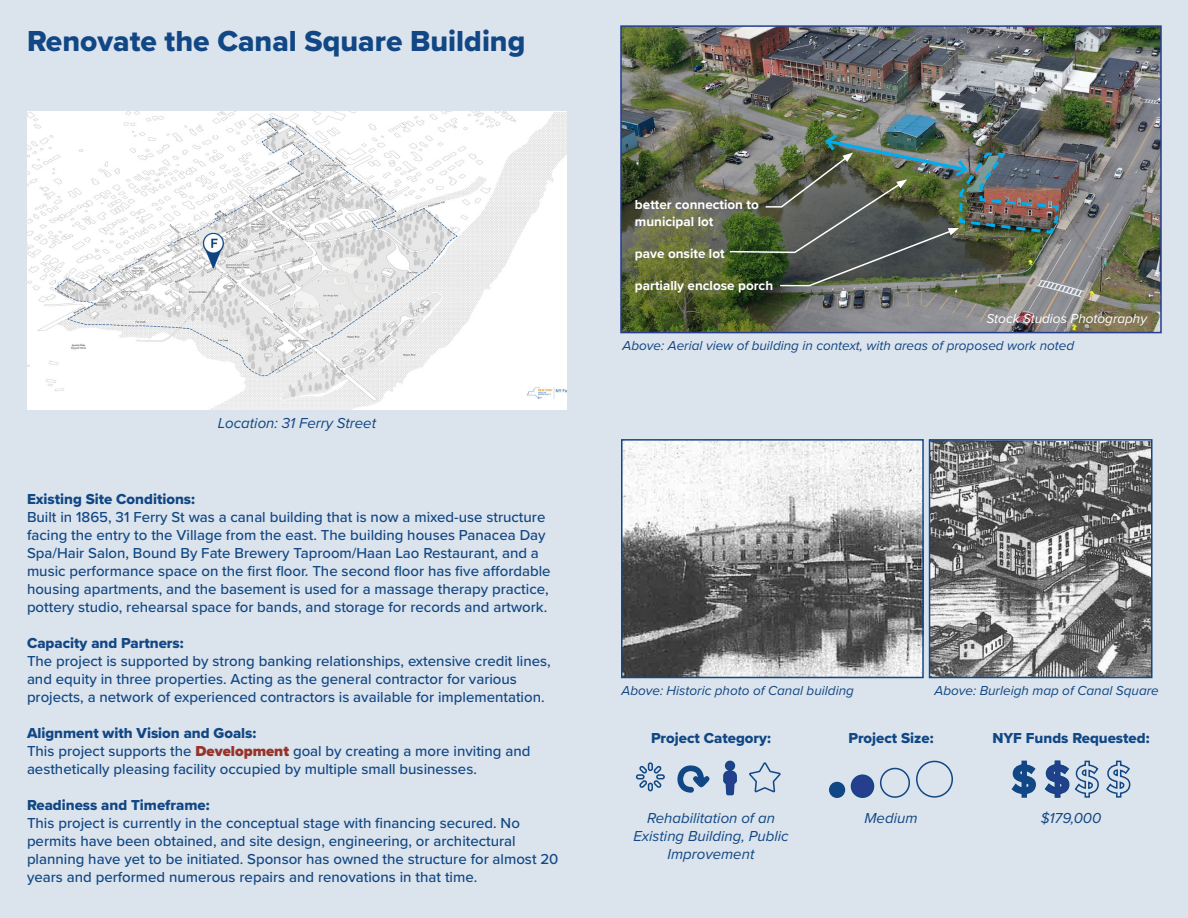
<style>
.page{position:relative;width:1188px;height:918px;background:#dbe3ec}
.page>*{position:absolute;margin:0;border:0;box-sizing:border-box;transform-origin:0 0}
.t1{font:30px "Proxima Nova Extrabld";color:#114784}
.t2{font:500 15px/18px "Proxima Nova";color:#114784}
.t3{font:15px "Proxima Nova Extrabld";color:#114784}
.t4{font:italic 15px/18px "Proxima Nova";color:#104784;text-align:center}
.t5{font:15px "Proxima Nova Extrabld";color:#104784}
.t6{font:italic 13.5px "Proxima Nova";color:#114784}
.t7{font:700 13.5px/16.2px "Proxima Nova";color:#fff}
.t8{font:italic 13.5px "Proxima Nova";color:#104784}
.t9{font:italic 13.5px "Proxima Nova";color:#fff}
.s1{font-weight:900;color:#95342a}
</style>
<div class="page">
<svg style="left:1011px;top:760px;width:25px;height:38px"></svg>
<div style="left:830px;top:783px;width:14px;height:14px;background:#104784;border-radius:50%"></div>
<div style="left:829px;top:782px;width:16px;height:16px;border:2px solid #104784;border-radius:50%"></div>
<div style="left:880px;top:768px;width:30px;height:30px;border:2px solid #104784;border-radius:50%"></div>
<div style="left:916px;top:761px;width:37px;height:37px;border:2px solid #104784;border-radius:50%"></div>
<img style="left:27px;top:111px;width:540px;height:298px">
<div style="left:852px;top:775px;width:22px;height:22px;background:#253f8e;border-radius:50%"></div>
<div style="left:851px;top:774px;width:23px;height:24px;border:2px solid #104784;border-radius:50%"></div>
<img style="left:624px;top:442px;width:297px;height:233px">
<div style="left:621px;top:439px;width:303px;height:239px;border:2px solid #104784"></div>
<img style="left:932px;top:442px;width:218px;height:233px">
<div style="left:929px;top:439px;width:224px;height:239px;border:2px solid #104784"></div>
<svg style="left:635px;top:762px;width:30px;height:30px"></svg>
<svg style="left:749px;top:762px;width:32px;height:31px"></svg>
<svg style="left:677px;top:765px;width:33px;height:28px"></svg>
<svg style="left:723px;top:760px;width:14px;height:36px"></svg>
<svg style="left:1044px;top:760px;width:87px;height:38px"></svg>
<img style="left:623px;top:28px;width:536px;height:302px">
<div style="left:620px;top:25px;width:542px;height:308px;border:2px solid #253f8e"></div>
<img style="left:728px;top:132px;width:332px;height:155px">
<p class="t1" style="left:27px;top:18px;width:500px">Renovate the Canal Square Building</p>
<p class="t4" style="left:218px;top:413px;width:160px">Location: 31 Ferry Street</p>
<p class="t3" style="left:27px;top:488px;width:170px">Existing Site Conditions:</p>
<p class="t2" style="left:27px;top:507px;width:525px">Built in 1865, 31 Ferry St was a canal building that is now a mixed-use structure facing the entry to the Village from the east. The building houses Panacea Day Spa/Hair Salon, Bound By Fate Brewery Taproom/Haan Lao Restaurant, and a music performance space on the first floor. The second floor has five affordable housing apartments, and the basement is used for a massage therapy practice, pottery studio, rehearsal space for bands, and storage for records and artwork.</p>
<p class="t3" style="left:27px;top:632px;width:158px">Capacity and Partners:</p>
<p class="t2" style="left:27px;top:651px;width:525px">The project is supported by strong banking relationships, extensive credit lines, and equity in three properties. Acting as the general contractor for various projects, a network of experienced contractors is available for implementation.</p>
<p class="t3" style="left:27px;top:722px;width:231px">Alignment with Vision and Goals:</p>
<p class="t2" style="left:27px;top:741px;width:505px">This project supports the <span class="s1">Development</span> goal by creating a more inviting and aesthetically pleasing facility occupied by multiple small businesses.</p>
<p class="t3" style="left:27px;top:794px;width:184px">Readiness and Timeframe:</p>
<p class="t2" style="left:27px;top:813px;width:533px">This project is currently in the conceptual stage with financing secured. No permits have been obtained, and site design, engineering, or architectural planning have yet to be initiated. Sponsor has owned the structure for almost 20 years and performed numerous repairs and renovations in that time.</p>
<p class="t7" style="left:635px;top:197px;width:125px">better connection to municipal lot</p>
<p class="t7" style="left:635px;top:245px;width:91px">pave onsite lot</p>
<p class="t7" style="left:635px;top:278px;width:140px">partially enclose porch</p>
<p class="t9" style="left:987px;top:308px;width:162px">Stock Studios Photography</p>
<p class="t6" style="left:623px;top:335px;width:453px">Above: Aerial view of building in context, with areas of proposed work noted</p>
<p class="t6" style="left:621px;top:681px;width:234px">Above: Historic photo of Canal building</p>
<p class="t8" style="left:935px;top:681px;width:226px">Above: Burleigh map of Canal Square</p>
<p class="t5" style="left:651px;top:727px;width:121px">Project Category:</p>
<p class="t5" style="left:848px;top:727px;width:87px">Project Size:</p>
<p class="t5" style="left:992px;top:727px;width:159px">NYF Funds Requested:</p>
<p class="t4" style="left:633px;top:808px;width:157px">Rehabilitation of an<br>Existing Building, Public<br>Improvement</p>
<p class="t4" style="left:1041px;top:808px;width:62px">$179,000</p>
<p class="t4" style="left:865px;top:808px;width:54px">Medium</p>
</div>
